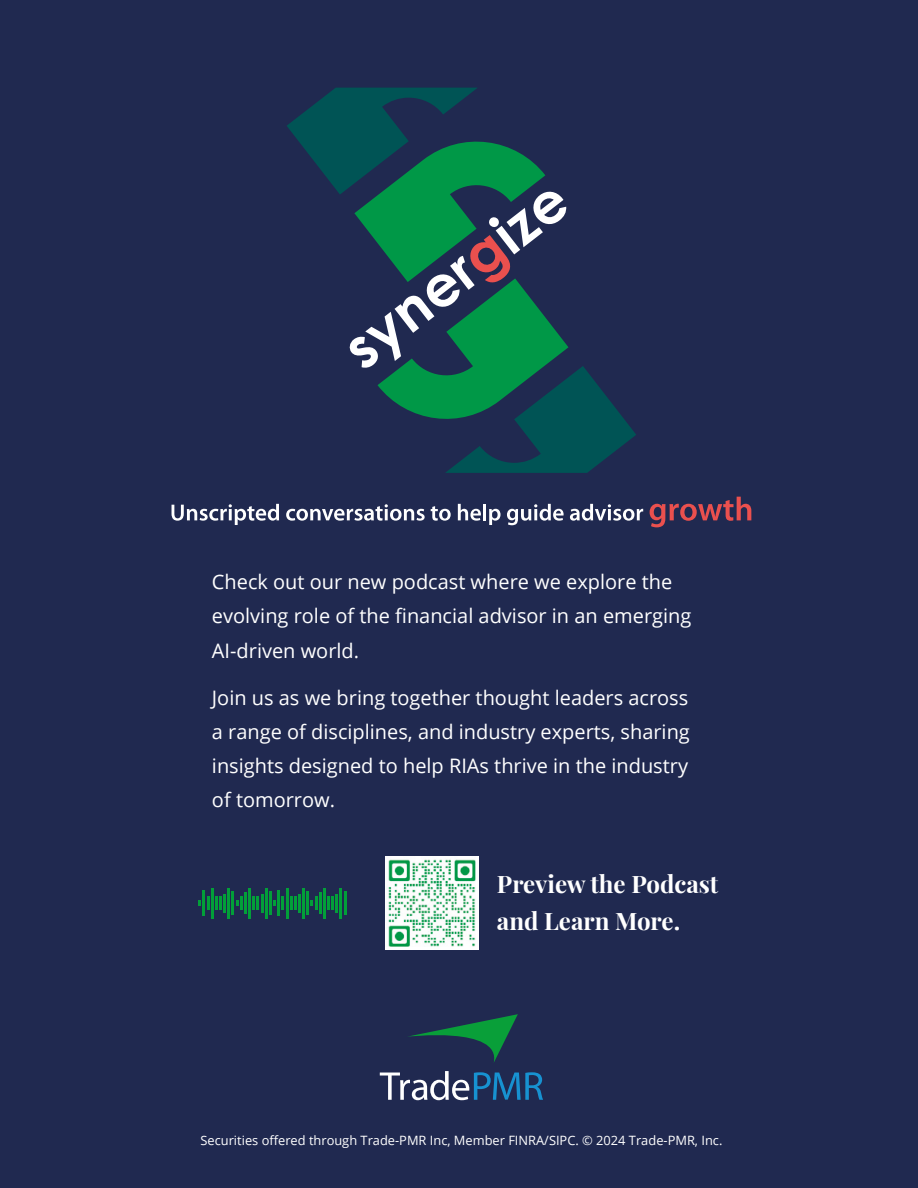
<style>
.page{position:relative;width:918px;height:1188px;background:#202950}
.page>*{position:absolute;margin:0;border:0;box-sizing:border-box;transform-origin:0 0}
.t1{font:700 24px/37.3px "Playfair Display";color:#fff}
.t2{font:19.95px/34.2px "Open Sans";color:#fff}
.t3{font:12.9px "Open Sans";color:#fff}
</style>
<div class="page">
<svg style="left:380px;top:1071px;width:163px;height:29px"></svg>
<svg style="left:408px;top:1014px;width:110px;height:49px"></svg>
<svg style="left:287px;top:88px;width:349px;height:385px"></svg>
<svg style="left:172px;top:504px;width:107px;height:21px"></svg>
<svg style="left:286px;top:504px;width:139px;height:17px"></svg>
<svg style="left:431px;top:506px;width:20px;height:15px"></svg>
<svg style="left:458px;top:504px;width:23px;height:17px"></svg>
<hr style="left:483px;top:504px;width:3px;height:16px;background:#fff">
<svg style="left:489px;top:509px;width:12px;height:16px"></svg>
<svg style="left:507px;top:504px;width:57px;height:21px"></svg>
<svg style="left:570px;top:504px;width:73px;height:17px"></svg>
<svg style="left:650px;top:497px;width:101px;height:30px"></svg>
<img style="left:386px;top:857px;width:93px;height:93px">
<hr style="left:211px;top:888px;width:2px;height:31px;background:#029f39">
<hr style="left:228px;top:888px;width:2px;height:31px;background:#029f39">
<hr style="left:203px;top:890px;width:2px;height:26px;background:#029f39">
<hr style="left:232px;top:891px;width:2px;height:24px;background:#029f39">
<svg style="left:199px;top:900px;width:2px;height:6px"></svg>
<svg style="left:207px;top:897px;width:2px;height:13px"></svg>
<svg style="left:215px;top:894px;width:11px;height:18px"></svg>
<hr style="left:248px;top:888px;width:3px;height:31px;background:#029f39">
<hr style="left:265px;top:888px;width:2px;height:31px;background:#029f39">
<hr style="left:269px;top:891px;width:2px;height:24px;background:#029f39">
<svg style="left:236px;top:896px;width:6px;height:14px"></svg>
<hr style="left:244px;top:892px;width:3px;height:22px;background:#029f39">
<svg style="left:253px;top:894px;width:10px;height:18px"></svg>
<hr style="left:286px;top:888px;width:2px;height:31px;background:#029f39">
<hr style="left:302px;top:888px;width:3px;height:31px;background:#029f39">
<hr style="left:278px;top:890px;width:2px;height:26px;background:#029f39">
<hr style="left:307px;top:891px;width:2px;height:24px;background:#029f39">
<svg style="left:273px;top:900px;width:3px;height:6px"></svg>
<svg style="left:282px;top:897px;width:2px;height:13px"></svg>
<svg style="left:290px;top:897px;width:6px;height:13px"></svg>
<hr style="left:298px;top:894px;width:3px;height:18px;background:#029f39">
<hr style="left:323px;top:888px;width:3px;height:31px;background:#029f39">
<hr style="left:340px;top:888px;width:2px;height:31px;background:#029f39">
<hr style="left:344px;top:891px;width:2px;height:24px;background:#029f39">
<svg style="left:311px;top:896px;width:6px;height:14px"></svg>
<hr style="left:319px;top:892px;width:2px;height:22px;background:#029f39">
<svg style="left:327px;top:894px;width:11px;height:18px"></svg>
<p class="t2" style="left:212px;top:564px;width:481px">Check out our new podcast where we explore the evolving role of the financial advisor in an emerging<br>AI-driven world.</p>
<p class="t2" style="left:212px;top:680px;width:479px;text-align:justify">Join us as we bring together thought leaders across a range of disciplines, and industry experts, sharing insights designed to help RIAs thrive in the industry of tomorrow.</p>
<p class="t1" style="left:497px;top:863px;width:223px">Preview the Podcast and Learn More.</p>
<p class="t3" style="left:201px;top:1132px;width:523px">Securities offered through Trade-PMR Inc, Member FINRA/SIPC. © 2024 Trade-PMR, Inc.</p>
</div>
